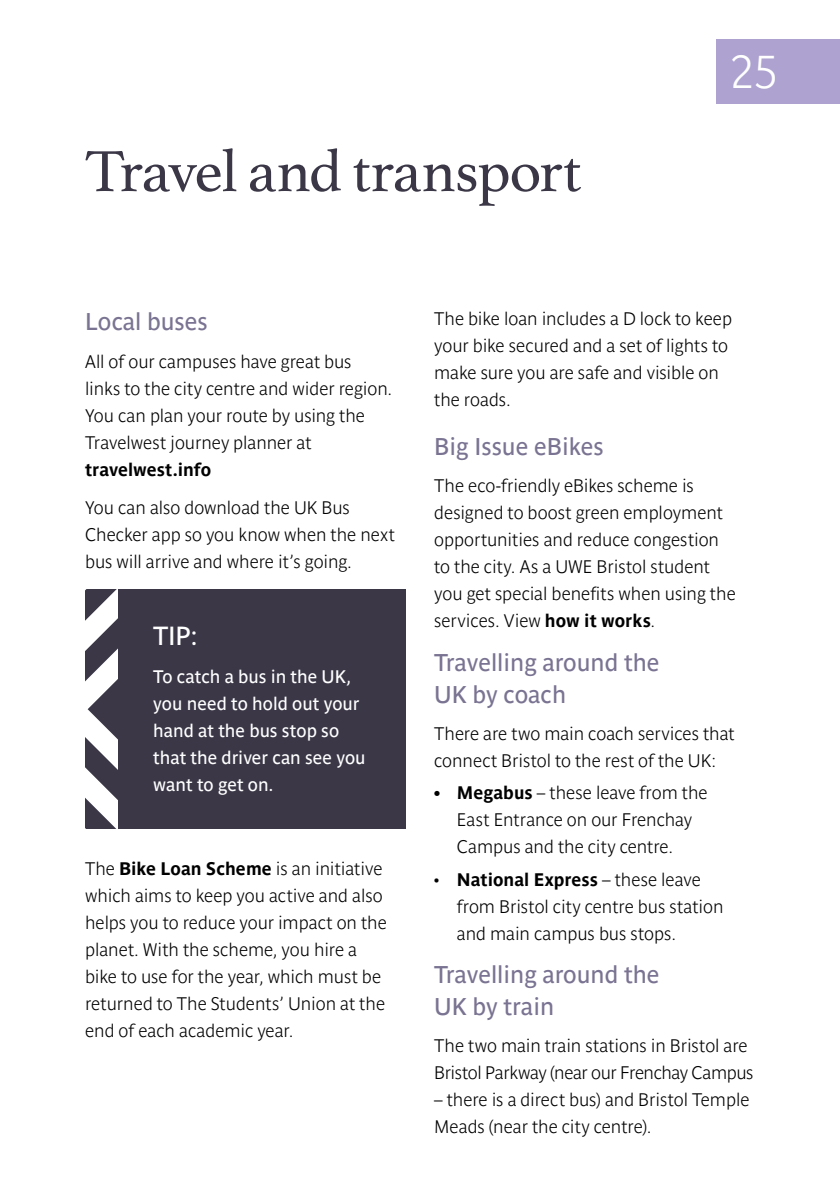
<style>
.page{position:relative;width:840px;height:1191px;background:#fff}
.page>*{position:absolute;margin:0;border:0;box-sizing:border-box;transform-origin:0 0}
.t1{font:61px "Athelas";letter-spacing:-.02em;color:#3b3747}
.t2{font:700 45.6px "Parisine Pro Clair";color:#fff}
.t3{font:26px "Parisine Pro";color:#fff}
.t4{font:24px/32px "Parisine Pro";color:#7a7392}
.t5{font:700 18px/27px "Parisine Pro Clair";color:#000}
.t6{font:18px/27px "Parisine Pro";color:#fff}
.t7{font:700 18px "Parisine Pro";color:#000}
.s1{font-family:"Parisine Pro"}
.s2{font-family:"Parisine Pro Clair"}
</style>
<div class="page">
<svg style="left:85px;top:589px;width:33px;height:239px"></svg>
<div style="left:118px;top:589px;width:287px;height:239px;background:#3b3747"></div>
<div style="left:716px;top:39px;width:123px;height:65px;background:#ada2d0"></div>
<h1 class="t1" style="left:85px;top:137px;width:497px">Travel and transport</h1>
<h2 class="t2" style="left:729px;top:38px;width:49px">25</h2>
<h3 class="t4" style="left:85px;top:303px;width:124px">Local buses</h3>
<p class="t5" style="left:85px;top:346px;width:308px">All of our campuses have great bus<br>links to the city centre and wider region.<br>You can plan your route by using the Travelwest journey planner at</p>
<p class="t7" style="left:85px;top:456px;width:128px">travelwest.info</p>
<p class="t5" style="left:85px;top:493px;width:311px">You can also download the UK Bus<br>Checker app so you know when the next bus will arrive and where it’s going.</p>
<h3 class="t3" style="left:153px;top:616px;width:46px">TIP:</h3>
<p class="t6" style="left:153px;top:661px;width:214px">To catch a bus in the UK, you need to hold out your hand at the bus stop so that the driver can see you want to get on.</p>
<p class="t5" style="left:85px;top:853px;width:303px">The <span class="s1">Bike Loan Scheme</span> is an initiative which aims to keep you active and also helps you to reduce your impact on the planet. With the scheme, you hire a bike to use for the year, which must be returned to The Students’ Union at the end of each academic year.</p>
<p class="t5" style="left:434px;top:304px;width:299px">The bike loan includes a D lock to keep your bike secured and a set of lights to make sure you are safe and visible on the roads.</p>
<h3 class="t4" style="left:434px;top:429px;width:171px">Big Issue eBikes</h3>
<p class="t5" style="left:434px;top:471px;width:303px">The eco-friendly eBikes scheme is designed to boost green employment opportunities and reduce congestion to the city. As a UWE Bristol student you get special benefits when using the services. View <span class="s1">how it works</span>.</p>
<h3 class="t4" style="left:434px;top:644px;width:227px">Travelling around the<br>UK by coach</h3>
<p class="t5" style="left:434px;top:718px;width:302px">There are two main coach services that connect Bristol to the rest of the UK:</p>
<p class="t5" style="left:456px;top:778px;width:252px;text-indent:-23px"><span class="s1">• Megabus</span> – these leave from the<br>East Entrance on our Frenchay<br>Campus and the city centre.</p>
<p class="t7" style="left:434px;top:866px;width:268px"><span class="s2">•</span> National Express <span class="s2">– these leave</span></p>
<p class="t5" style="left:456px;top:891px;width:268px">from Bristol city centre bus station and main campus bus stops.</p>
<h3 class="t4" style="left:434px;top:956px;width:227px">Travelling around the<br>UK by train</h3>
<p class="t5" style="left:434px;top:1030px;width:321px">The two main train stations in Bristol are<br>Bristol Parkway (near our Frenchay Campus</p>
<p class="t5" style="left:434px;top:1084px;width:316px">– there is a direct bus) and Bristol Temple<br>Meads (near the city centre).</p>
</div>
